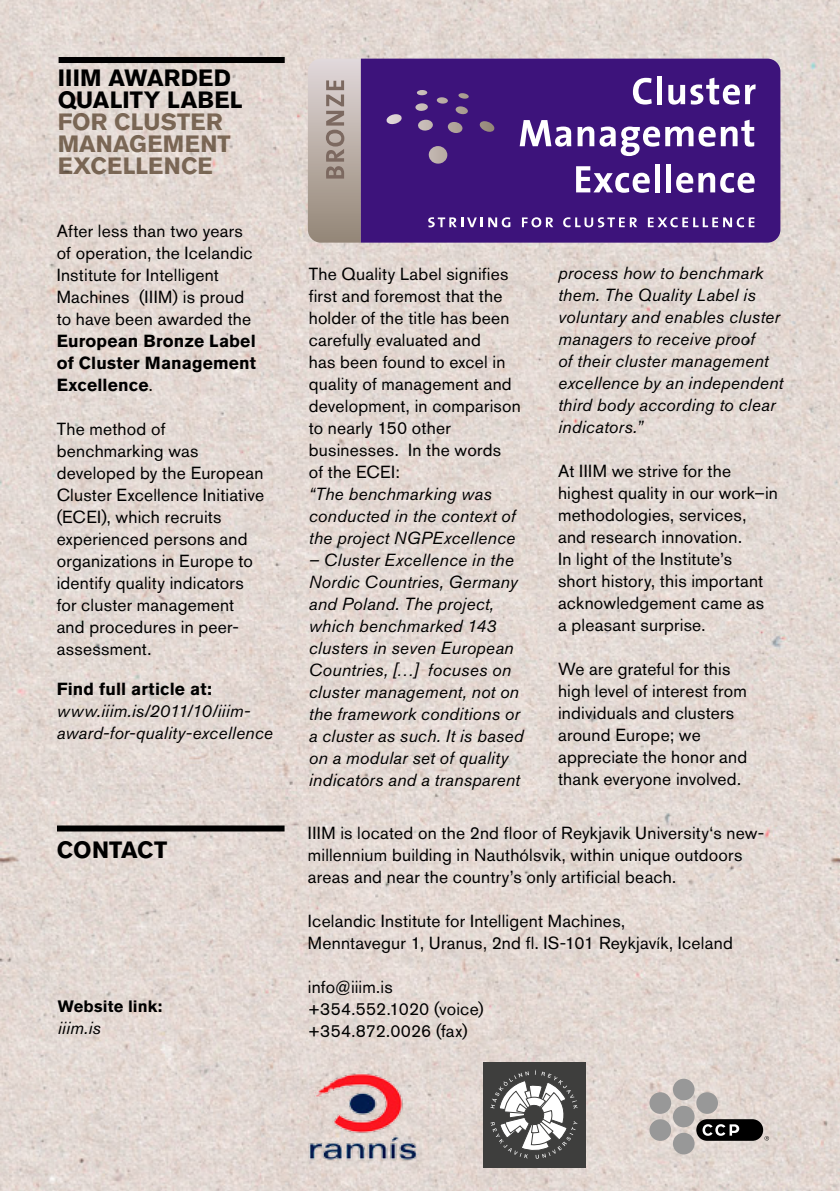
<style>
.page{position:relative;width:840px;height:1191px;background:#fff}
.page>*{position:absolute;margin:0;border:0;box-sizing:border-box;transform-origin:0 0}
.t1{font:700 23.4px/22px "Akzidenz Grotesk BQ";letter-spacing:.01em;color:#000}
.t2{font:700 23.4px/22px "Akzidenz Grotesk BQ";letter-spacing:.01em;color:#897967}
.t3{font:17.4px/22px "Akzidenz Grotesk BQ";letter-spacing:.015em;color:#000}
.t4{font:italic 17.4px/22px "Akzidenz Grotesk BQ";letter-spacing:.01em;color:#000}
.t5{font:700 17.4px/22px "Akzidenz Grotesk BQ";letter-spacing:.01em;color:#000;text-align:justify}
.t6{font:700 16.4px "Akzidenz Grotesk BQ";color:#000}
.s1{font-weight:400}
</style>
<div class="page">
<img style="left:0;top:0;width:839px;height:1191px">
<div style="left:57px;top:825px;width:227px;height:6px;background:#000"></div>
<div style="left:649px;top:1092px;width:21px;height:21px;background:#989898;border-radius:50%"></div>
<div style="left:696px;top:1092px;width:21px;height:21px;background:#989898;border-radius:50%"></div>
<div style="left:649px;top:1119px;width:21px;height:21px;background:#989898;border-radius:50%"></div>
<div style="left:672px;top:1105px;width:22px;height:22px;background:#989898;border-radius:50%"></div>
<div style="left:672px;top:1078px;width:22px;height:22px;background:#989898;border-radius:50%"></div>
<div style="left:672px;top:1132px;width:22px;height:22px;background:#989898;border-radius:50%"></div>
<div style="left:696px;top:1119px;width:66px;height:21px;background:#000;border-radius:11px"></div>
<svg style="left:702px;top:1124px;width:36px;height:11px"></svg>
<svg style="left:764px;top:1136px;width:4px;height:4px"></svg>
<img style="left:308px;top:1071px;width:110px;height:92px">
<div style="left:483px;top:1062px;width:102px;height:105px;background:#3e3e3d"></div>
<svg style="left:490px;top:1069px;width:87px;height:89px"></svg>
<div style="left:59px;top:57px;width:225px;height:6px;background:#000"></div>
<div style="left:360px;top:59px;width:420px;height:184px;background:#3d137b"></div>
<svg style="left:632px;top:78px;width:19px;height:26px"></svg>
<div style="left:656px;top:76px;width:5px;height:28px;background:#fff"></div>
<svg style="left:668px;top:85px;width:16px;height:20px"></svg>
<svg style="left:690px;top:78px;width:65px;height:27px"></svg>
<svg style="left:519px;top:120px;width:52px;height:27px"></svg>
<svg style="left:577px;top:126px;width:82px;height:30px"></svg>
<svg style="left:665px;top:120px;width:88px;height:27px"></svg>
<svg style="left:575px;top:166px;width:74px;height:27px"></svg>
<div style="left:654px;top:164px;width:5px;height:28px;background:#fff"></div>
<div style="left:665px;top:164px;width:5px;height:28px;background:#fff"></div>
<svg style="left:675px;top:173px;width:79px;height:20px"></svg>
<svg style="left:308px;top:59px;width:52px;height:184px;background:#b4a8a0"></svg>
<svg style="left:385px;top:90px;width:110px;height:74px;background:#4c2680"></svg>
<svg style="left:428px;top:217px;width:54px;height:10px"></svg>
<svg style="left:488px;top:217px;width:22px;height:10px"></svg>
<svg style="left:521px;top:217px;width:32px;height:10px"></svg>
<svg style="left:563px;top:217px;width:73px;height:10px"></svg>
<svg style="left:647px;top:217px;width:107px;height:10px"></svg>
<h1 class="t1" style="left:57px;top:66px;width:187px">IIIM Awarded<br>Quality Label</h1>
<h1 class="t2" style="left:57px;top:110px;width:175px">for Cluster<br>Management<br>Excellence</h1>
<p class="t3" style="left:57px;top:219px;width:197px">After less than two years of operation, the Icelandic<br>Institute for Intelligent<br>Machines (IIIM) is proud to have been awarded the</p>
<p class="t5" style="left:57px;top:329px;width:201px">European Bronze Label of Cluster Management Excellence<span class="s1">.</span></p>
<p class="t3" style="left:57px;top:417px;width:209px">The method of benchmarking was developed by the European<br>Cluster Excellence Initiative (ECEI), which recruits experienced persons and organizations in Europe to identify quality indicators for cluster management and procedures in peer&shy;assessment.</p>
<p class="t5" style="left:57px;top:677px;width:156px">Find full article at:</p>
<p class="t4" style="left:57px;top:699px;width:218px">www.iiim.is/2011/10/iiim&shy;award-for-quality-excellence</p>
<h1 class="t1" style="left:57px;top:839px;width:112px">Co ntact</h1>
<p class="t6" style="left:58px;top:997px;width:106px">Website link:</p>
<p class="t4" style="left:58px;top:1017px;width:45px">iiim.is</p>
<p class="t3" style="left:308px;top:262px;width:213px">The Quality Label signifies first and foremost that the holder of the title has been carefully evaluated and<br>has been found to excel in quality of management and development, in comparison to nearly 150 other businesses. In the words<br>of the ECEI:</p>
<p class="t4" style="left:308px;top:482px;width:208px">“The benchmarking was conducted in the context of the project NGPExcellence</p>
<p class="t4" style="left:308px;top:548px;width:216px">– Cluster Excellence in the<br>Nordic Countries, Germany and Poland. The project, which benchmarked 143 clusters in seven European<br>Countries, […] focuses on cluster management, not on the framework conditions or a cluster as such. It is based on a modular set of quality indicators and a transparent</p>
<p class="t4" style="left:557px;top:262px;width:226px">process how to benchmark them. The Quality Label is voluntary and enables cluster managers to receive proof<br>of their cluster management excellence by an independent third body according to clear indicators.”</p>
<p class="t3" style="left:557px;top:460px;width:221px">At IIIM we strive for the highest quality in our work–in methodologies, services, and research innovation.<br>In light of the Institute’s<br>short history, this important acknowledgement came as<br>a pleasant surprise.</p>
<p class="t3" style="left:557px;top:658px;width:191px">We are grateful for this high level of interest from individuals and clusters around Europe; we appreciate the honor and thank everyone involved.</p>
<p class="t3" style="left:308px;top:821px;width:457px">IIIM is located on the 2nd floor of Reykjavik University‘s new&shy;millennium building in Nauthólsvik, within unique outdoors areas and near the country’s only artificial beach.</p>
<p class="t3" style="left:308px;top:909px;width:426px">Icelandic Institute for Intelligent Machines,<br>Menntavegur 1, Uranus, 2nd fl. IS-101 Reykjavík, Iceland</p>
<p class="t3" style="left:308px;top:975px;width:177px">info@iiim.is +354.552.1020 (voice) +354.872.0026 (fax)</p>
</div>
